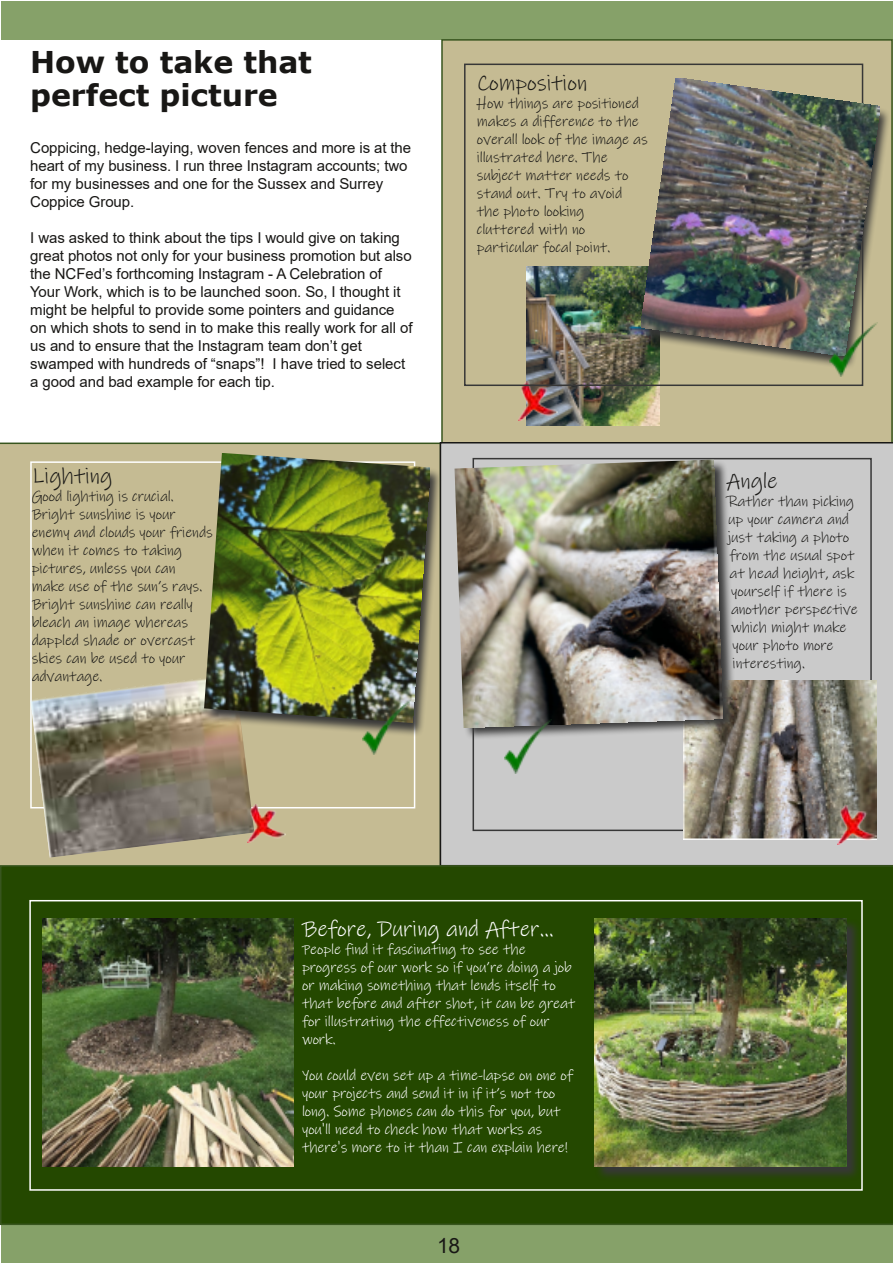
<style>
.page{position:relative;width:893px;height:1263px;background:#fff}
.page>*{position:absolute;margin:0;border:0;box-sizing:border-box;transform-origin:0 0}
.t1{font:700 30px/33px "Verdana";color:#181715}
.t2{font:22.5px "Ink Free";color:#181715}
.t3{font:22.5px "Ink Free";letter-spacing:-.005em;color:#fff}
.t4{font:21px "Arial";color:#181715}
.t5{font:15px/18px "Ink Free";letter-spacing:-.01em;color:#181715}
.t6{font:15px/18px "Arial";letter-spacing:-.005em;color:#181715}
.t7{font:15px/18px "Ink Free";letter-spacing:-.01em;color:#fff}
</style>
<div class="page">
<div style="left:1px;top:1222px;width:891px;height:41px;background:#86a169"></div>
<div style="left:1px;top:1px;width:891px;height:38px;background:#86a169"></div>
<div style="left:442px;top:40px;width:450px;height:412px;background:#c5bb93"></div>
<img style="left:526px;top:267px;width:133px;height:159px">
<img style="left:519px;top:382px;width:38px;height:38px">
<div style="left:464px;top:64px;width:399px;height:322px;border:2px solid #373737"></div>
<div style="left:0;top:443px;width:440px;height:422px;background:#c5bb93"></div>
<img style="left:30px;top:674px;width:224px;height:184px">
<img style="left:247px;top:804px;width:39px;height:39px">
<div style="left:440px;top:442px;width:453px;height:423px;background:#cacaca"></div>
<img style="left:684px;top:680px;width:192px;height:159px">
<img style="left:838px;top:806px;width:38px;height:38px">
<div style="left:0;top:865px;width:893px;height:360px;background:#244800"></div>
<div style="left:29px;top:900px;width:834px;height:291px;border:2px solid #fff"></div>
<svg style="left:627px;top:66px;width:266px;height:319px"></svg>
<img style="left:641px;top:78px;width:238px;height:278px">
<img style="left:829px;top:322px;width:48px;height:54px">
<svg style="left:203px;top:453px;width:245px;height:286px;background:#b2aa90"></svg>
<img style="left:204px;top:453px;width:226px;height:270px">
<img style="left:363px;top:700px;width:47px;height:54px">
<svg style="left:455px;top:459px;width:295px;height:294px;background:#afadaa"></svg>
<img style="left:455px;top:459px;width:268px;height:269px">
<img style="left:504px;top:719px;width:48px;height:54px">
<img style="left:42px;top:919px;width:252px;height:247px">
<svg style="left:595px;top:919px;width:266px;height:262px;background:#31431e"></svg>
<img style="left:595px;top:919px;width:251px;height:247px">
<h1 class="t1" style="left:30px;top:45px;width:283px">How to take that perfect picture</h1>
<p class="t6" style="left:30px;top:138px;width:382px">Coppicing, hedge-laying, woven fences and more is at the heart of my business. I run three Instagram accounts; two for my businesses and one for the Sussex and Surrey Coppice Group.</p>
<p class="t6" style="left:30px;top:228px;width:384px">I was asked to think about the tips I would give on taking great photos not only for your business promotion but also the NCFed’s forthcoming Instagram - A Celebration of Your Work, which is to be launched soon. So, I thought it might be helpful to provide some pointers and guidance on which shots to send in to make this really work for all of us and to ensure that the Instagram team don’t get swamped with hundreds of “snaps”! I have tried to select a good and bad example for each tip.</p>
<h2 class="t2" style="left:32px;top:462px;width:82px">Lighting</h2>
<p class="t5" style="left:32px;top:487px;width:182px">Good lighting is crucial.<br>Bright sunshine is your enemy and clouds your friends when it comes to taking pictures, unless you can<br>make use of the sun’s rays.<br>Bright sunshine can really bleach an image whereas dappled shade or overcast skies can be used to your advantage.</p>
<h2 class="t2" style="left:477px;top:70px;width:112px">Composition</h2>
<p class="t5" style="left:477px;top:95px;width:172px">How things are positioned makes a difference to the overall look of the image as illustrated here. The subject matter needs to stand out. Try to avoid the photo looking<br>cluttered with no particular focal point.</p>
<h2 class="t2" style="left:727px;top:468px;width:53px">Angle</h2>
<p class="t5" style="left:728px;top:493px;width:128px">Rather than picking</p>
<p class="t5" style="left:728px;top:511px;width:122px">up your camera and</p>
<p class="t5" style="left:728px;top:529px;width:123px">just taking a photo</p>
<p class="t5" style="left:730px;top:547px;width:126px">from the usual spot</p>
<p class="t5" style="left:730px;top:565px;width:126px">at head height, ask</p>
<p class="t5" style="left:731px;top:583px;width:117px">yourself if there is</p>
<p class="t5" style="left:731px;top:601px;width:128px">another perspective</p>
<p class="t5" style="left:731px;top:619px;width:117px">which might make</p>
<p class="t5" style="left:733px;top:637px;width:103px">your photo more</p>
<p class="t5" style="left:733px;top:655px;width:74px">interesting.</p>
<h2 class="t3" style="left:302px;top:915px;width:253px">Before, During and After...</h2>
<p class="t7" style="left:302px;top:941px;width:275px">People find it fascinating to see the progress of our work so if you’re doing a job or making something that lends itself to that before and after shot, it can be great for illustrating the effectiveness of our work.</p>
<p class="t7" style="left:302px;top:1067px;width:273px">You could even set up a time-lapse on one of your projects and send it in if it’s not too long. Some phones can do this for you, but you'll need to check how that works as there's more to it than I can explain here!</p>
<h3 class="t4" style="left:437px;top:1233px;width:25px">18</h3>
</div>
